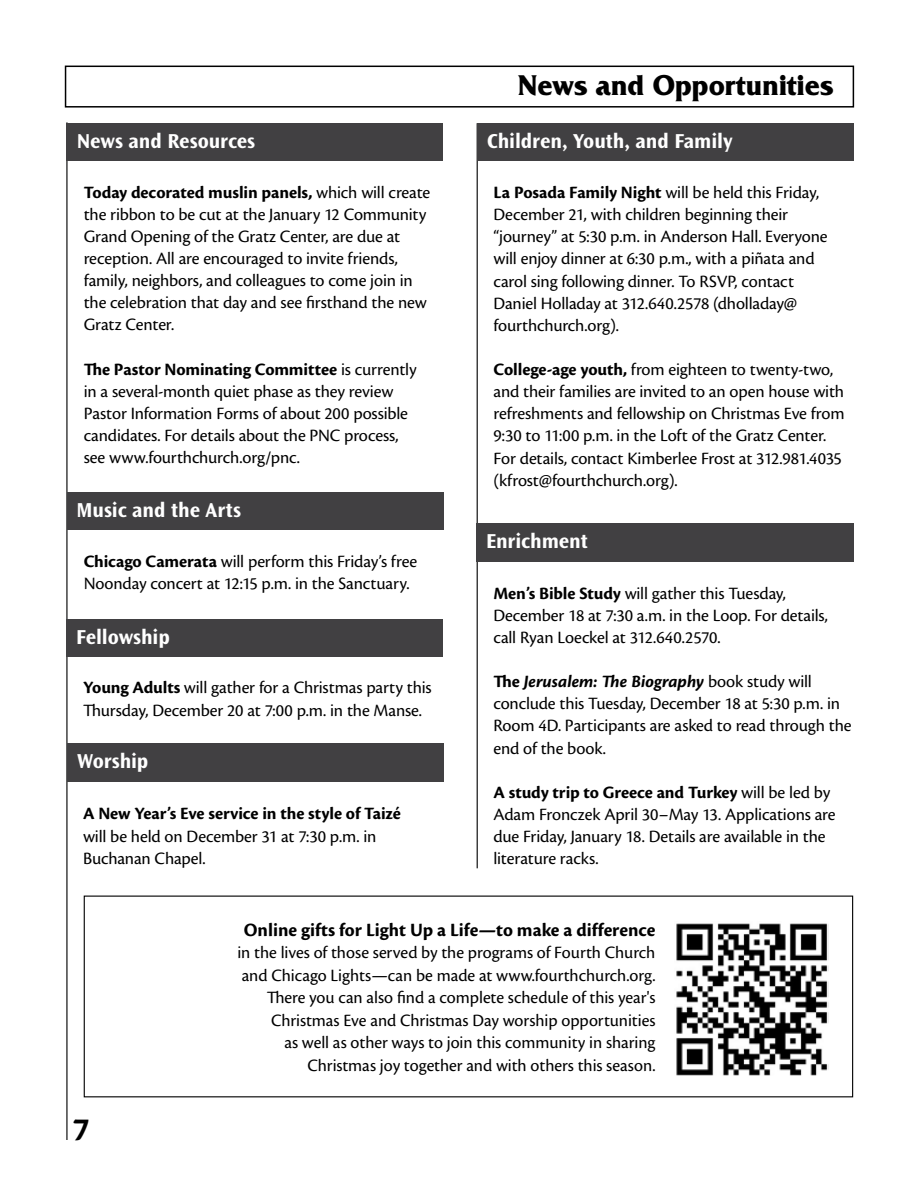
<style>
.page{position:relative;width:918px;height:1188px;background:#fff}
.page>*{position:absolute;margin:0;border:0;box-sizing:border-box;transform-origin:0 0}
.t1{font:700 34.5px "Cronos Pro";color:#000}
.t2{font:700 30px "Friz Quadrata Std";letter-spacing:.005em;color:#000;scale:.94 1}
.t3{font:700 21px "Ocean Sans Std";letter-spacing:-.005em;color:#fff}
.t4{font:700 19.5px "Cronos Pro";color:#000}
.t5{font:18px/22px "Cronos Pro";letter-spacing:-.01em;color:#000}
.t6{font:700 18px "Cronos Pro";letter-spacing:-.005em;color:#000}
.s1{font-weight:700}
.s2{font-weight:700;font-style:italic}
</style>
<div class="page">
<img style="left:676px;top:923px;width:153px;height:153px">
<hr style="left:66px;top:122px;width:2px;height:1018px;background:#000">
<hr style="left:477px;top:123px;width:1px;height:745px;background:#000">
<div style="left:67px;top:123px;width:376px;height:38px;background:#414042"></div>
<div style="left:67px;top:492px;width:377px;height:38px;background:#414042"></div>
<div style="left:65px;top:66px;width:789px;height:42px;border:2px solid #000"></div>
<div style="left:66px;top:619px;width:377px;height:38px;background:#414042"></div>
<div style="left:67px;top:743px;width:377px;height:39px;background:#414042"></div>
<div style="left:477px;top:123px;width:377px;height:38px;background:#414042"></div>
<div style="left:476px;top:523px;width:377px;height:38px;background:#414042"></div>
<p class="t3" style="left:77px;top:129px;width:180px">News and Resources</p>
<p class="t5" style="left:84px;top:181px;width:348px"><span class="s1">Today decorated muslin panels,</span> which will create the ribbon to be cut at the January 12 Community Grand Opening of the Gratz Center, are due at reception. All are encouraged to invite friends, family, neighbors, and colleagues to come join in the celebration that day and see firsthand the new Gratz Center.</p>
<p class="t5" style="left:84px;top:358px;width:334px"><span class="s1">The Pastor Nominating Committee</span> is currently in a several-month quiet phase as they review Pastor Information Forms of about 200 possible candidates. For details about the PNC process, see www.fourthchurch.org/pnc.</p>
<p class="t3" style="left:77px;top:499px;width:166px">Music and the Arts</p>
<p class="t5" style="left:84px;top:551px;width:335px"><span class="s1">Chicago Camerata</span> will perform this Friday’s free<br>Noonday concert at 12:15 p.m. in the Sanctuary.</p>
<p class="t3" style="left:76px;top:625px;width:95px">Fellowship</p>
<p class="t5" style="left:83px;top:677px;width:350px"><span class="s1">Young Adults</span> will gather for a Christmas party this<br>Thursday, December 20 at 7:00 p.m. in the Manse.</p>
<p class="t3" style="left:77px;top:750px;width:73px">Worship</p>
<p class="t6" style="left:83px;top:804px;width:319px">A New Year’s Eve service in the style of Taizé</p>
<p class="t5" style="left:83px;top:825px;width:295px">will be held on December 31 at 7:30 p.m. in<br>Buchanan Chapel.</p>
<h2 class="t2" style="left:518px;top:69px;width:338px">News and Opportunities</h2>
<p class="t3" style="left:487px;top:129px;width:247px">Children, Youth, and Family</p>
<p class="t5" style="left:494px;top:182px;width:336px"><span class="s1">La Posada Family Night</span> will be held this Friday, December 21, with children beginning their “journey” at 5:30 p.m. in Anderson Hall. Everyone will enjoy dinner at 6:30 p.m., with a piñata and carol sing following dinner. To RSVP, contact Daniel Holladay at 312.640.2578 (dholladay@ fourthchurch.org).</p>
<p class="t5" style="left:494px;top:359px;width:353px"><span class="s1">College-age youth,</span> from eighteen to twenty-two, and their families are invited to an open house with refreshments and fellowship on Christmas Eve from 9:30 to 11:00 p.m. in the Loft of the Gratz Center.<br>For details, contact Kimberlee Frost at 312.981.4035 (kfrost@fourthchurch.org).</p>
<p class="t3" style="left:486px;top:529px;width:103px">Enrichment</p>
<p class="t5" style="left:493px;top:582px;width:336px"><span class="s1">Men’s Bible Study</span> will gather this Tuesday,<br>December 18 at 7:30 a.m. in the Loop. For details, call Ryan Loeckel at 312.640.2570.</p>
<p class="t5" style="left:493px;top:671px;width:360px"><span class="s1">The</span> <span class="s2">Jerusalem: The Biography</span> book study will conclude this Tuesday, December 18 at 5:30 p.m. in Room 4D. Participants are asked to read through the end of the book.</p>
<p class="t5" style="left:493px;top:781px;width:344px"><span class="s1">A study trip to Greece and Turkey</span> will be led by Adam Fronczek April 30–May 13. Applications are due Friday, January 18. Details are available in the literature racks.</p>
<h1 class="t1" style="left:73px;top:1109px;width:19px">7</h1>
<p class="t4" style="left:244px;top:918px;width:413px">Online gifts for Light Up a Life—to make a difference</p>
<p class="t5" style="left:237px;top:941px;width:420px;line-height:22.5px;text-align:right">in the lives of those served by the programs of Fourth Church and Chicago Lights—can be made at www.fourthchurch.org.<br>There you can also find a complete schedule of this year's Christmas Eve and Christmas Day worship opportunities<br>as well as other ways to join this community in sharing Christmas joy together and with others this season.</p>
</div>
